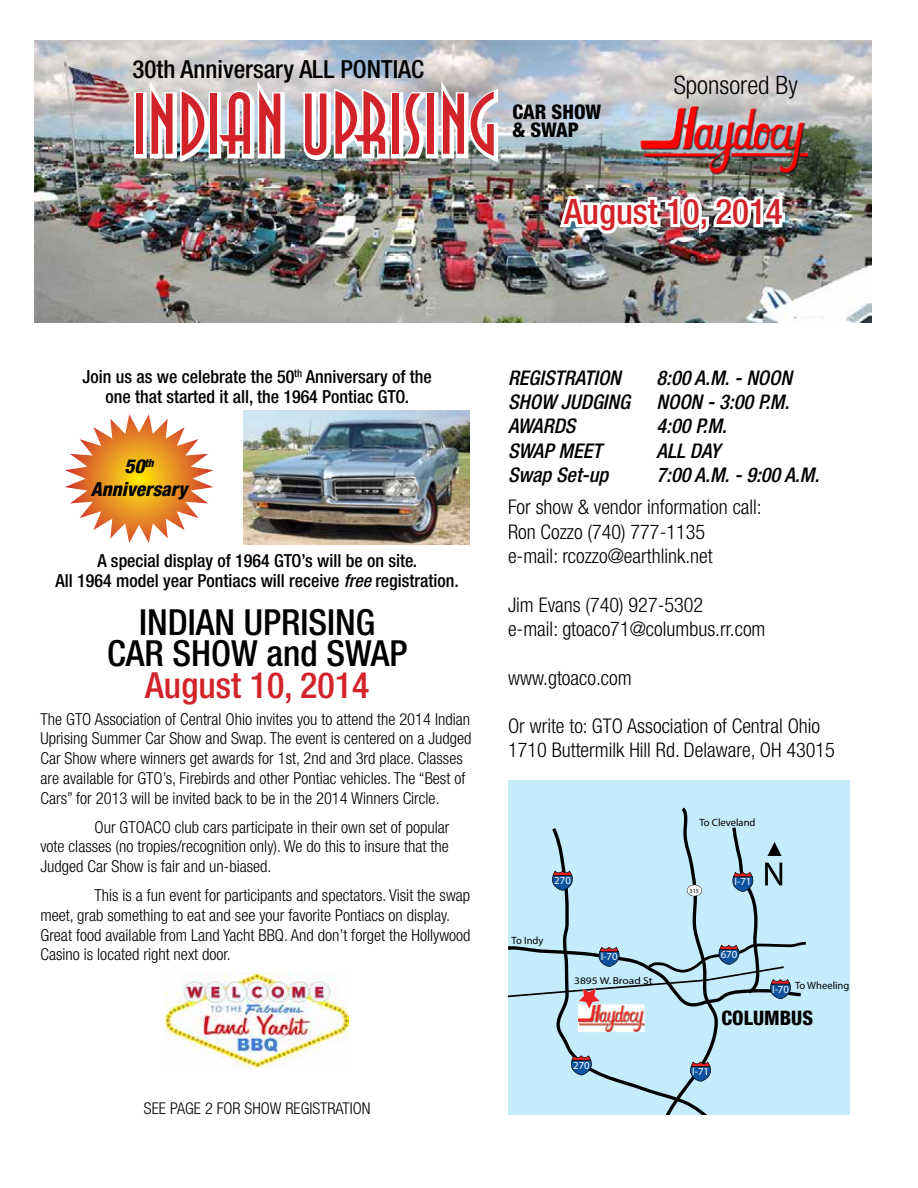
<style>
.page{position:relative;width:918px;height:1188px;background:#fff}
.page>*{position:absolute;margin:0;border:0;box-sizing:border-box;transform-origin:0 0}
.t1{font:85.65px "Anna";color:#d2232a}
.t2{font:500 condensed 36px/31.5px "Helvetica Neue";color:#000;text-align:center}
.t3{font:500 condensed 36px "Helvetica Neue";color:#d2232a}
.t4{font:500 condensed 35.1px "Helvetica Neue";color:#d2232a}
.t5{font:300 condensed 25.5px "Helvetica Neue";color:#000}
.t6{font:500 condensed 24.9px "Helvetica Neue";color:#000}
.t7{font:300 condensed 20.25px/24.3px "Helvetica Neue";color:#000}
.t8{font:italic 500 condensed 20.25px "Helvetica Neue";color:#000}
.t9{font:800 condensed 20.1px/18.5px "Helvetica Neue";color:#000}
.t10{font:italic 800 condensed 19.35px/23.1px "Helvetica Neue";color:#000;text-align:center}
.t11{font:500 condensed 18px/19.5px "Helvetica Neue";color:#000;text-align:center}
.t12{font:300 condensed 16.5px/19.8px "Helvetica Neue";color:#000}
.t13{font:300 condensed 16.2px "Helvetica Neue";color:#000}
.t14{font:10.8px "Myriad";color:#fff}
.t15{font:10.5px "Myriad";color:#000}
.t16{font:10.05px "Myriad";color:#000;scale:1.14 1}
.t17{font:6.3px "Myriad";color:#000}
.s1{font-style:italic}
.s2{font-size:10.8px;color:#fff}
</style>
<div class="page">
<div style="left:509px;top:781px;width:341px;height:334px;background:#c5ecfb"></div>
<svg style="left:508px;top:807px;width:298px;height:308px"></svg>
<svg style="left:65px;top:414px;width:148px;height:129px"></svg>
<img style="left:34px;top:40px;width:837px;height:283px">
<img style="left:640px;top:106px;width:167px;height:70px">
<img style="left:556px;top:150px;width:232px;height:106px">
<div style="left:134px;top:92px;width:13px;height:66px;border:6px solid #fff"></div>
<svg style="left:147px;top:70px;width:141px;height:95px"></svg>
<img style="left:300px;top:70px;width:201px;height:96px">
<img style="left:166px;top:972px;width:183px;height:97px">
<img style="left:243px;top:410px;width:226px;height:134px">
<h3 class="t6" style="left:133px;top:54px;width:293px">30th Anniversary ALL PONTIAC</h3>
<h1 class="t1" style="left:131px;top:80px;width:368px">INDIAN UPRISING</h1>
<p class="t9" style="left:512px;top:102px;width:90px">CAR SHOW &amp; SWAP</p>
<h3 class="t5" style="left:674px;top:70px;width:126px">Sponsored By</h3>
<h3 class="t4" style="left:564px;top:191px;width:220px">August 10, 2014</h3>
<p class="t11" style="left:83px;top:367px;width:351px">Join us as we celebrate the 50<sup>th</sup> Anniversary of the one that started it all, the 1964 Pontiac GTO.</p>
<p class="t10" style="left:91px;top:454px;width:98px">50<sup>th<br></sup>Anniversary</p>
<p class="t11" style="left:56px;top:551px;width:405px">A special display of 1964 GTO’s will be on site.<br>All 1964 model year Pontiacs will receive <span class="s1">free</span> registration.</p>
<h2 class="t2" style="left:107px;top:606px;width:302px">INDIAN UPRISING<br>CAR SHOW and SWAP</h2>
<h2 class="t3" style="left:145px;top:663px;width:226px">August 10, 2014</h2>
<p class="t12" style="left:40px;top:709px;width:433px">The GTO Association of Central Ohio invites you to attend the 2014 Indian Uprising Summer Car Show and Swap. The event is centered on a Judged Car Show where winners get awards for 1st, 2nd and 3rd place. Classes are available for GTO’s, Firebirds and other Pontiac vehicles. The “Best of Cars” for 2013 will be invited back to be in the 2014 Winners Circle.</p>
<p class="t12" style="left:40px;top:817px;width:410px;text-align:justify;text-indent:54px">Our GTOACO club cars participate in their own set of popular vote classes (no tropies/recognition only). We do this to insure that the Judged Car Show is fair and un-biased.</p>
<p class="t12" style="left:40px;top:885px;width:432px;text-indent:54px">This is a fun event for participants and spectators. Visit the swap meet, grab something to eat and see your favorite Pontiacs on display.<br>Great food available from Land Yacht BBQ. And don’t forget the Hollywood Casino is located right next door.</p>
<p class="t13" style="left:144px;top:1099px;width:228px">SEE PAGE 2 FOR SHOW REGISTRATION</p>
<p class="t8" style="left:508px;top:366px;width:114px">REGISTRATION</p>
<p class="t8" style="left:657px;top:366px;width:137px">8:00 A.M. - NOON</p>
<p class="t8" style="left:508px;top:390px;width:123px">SHOW JUDGING</p>
<p class="t8" style="left:657px;top:390px;width:134px">NOON - 3:00 P.M.</p>
<p class="t8" style="left:508px;top:414px;width:69px">AWARDS</p>
<p class="t8" style="left:657px;top:414px;width:72px">4:00 P.M.</p>
<p class="t8" style="left:508px;top:439px;width:95px">SWAP MEET</p>
<p class="t8" style="left:657px;top:439px;width:65px">ALL DAY</p>
<p class="t8" style="left:508px;top:463px;width:102px">Swap Set-up</p>
<p class="t8" style="left:657px;top:463px;width:164px">7:00 A.M. - 9:00 A.M.</p>
<p class="t7" style="left:508px;top:495px;width:255px">For show &amp; vendor information call:<br>Ron Cozzo (740) 777-1135<br>e-mail: rcozzo@earthlink.net</p>
<p class="t7" style="left:508px;top:592px;width:259px">Jim Evans (740) 927-5302<br>e-mail: gtoaco71@columbus.rr.com</p>
<p class="t7" style="left:508px;top:665px;width:125px">www.gtoaco.com</p>
<p class="t7" style="left:508px;top:714px;width:328px">Or write to: GTO Association of Central Ohio<br>1710 Buttermilk Hill Rd. Delaware, OH 43015</p>
<p class="t15" style="left:699px;top:817px;width:58px">To Cleveland</p>
<p class="t14" style="left:554px;top:875px;width:18px">270</p>
<p class="t17" style="left:690px;top:887px;width:11px">315</p>
<p class="t14" style="left:734px;top:876px;width:18px">I-71</p>
<p class="t15" style="left:512px;top:935px;width:33px">To Indy</p>
<p class="t14" style="left:601px;top:951px;width:18px">I-70</p>
<p class="t14" style="left:721px;top:949px;width:18px">670</p>
<p class="t16" style="left:574px;top:975px;width:70px">3895 W. Broad St</p>
<p class="t15" style="left:772px;top:980px;width:79px"><span class="s2">I-70</span> To Wheeling</p>
<p class="t14" style="left:573px;top:1060px;width:18px">270</p>
<p class="t9" style="left:721px;top:1008px;width:93px">COLUMBUS</p>
<p class="t14" style="left:692px;top:1066px;width:18px">I-71</p>
</div>
